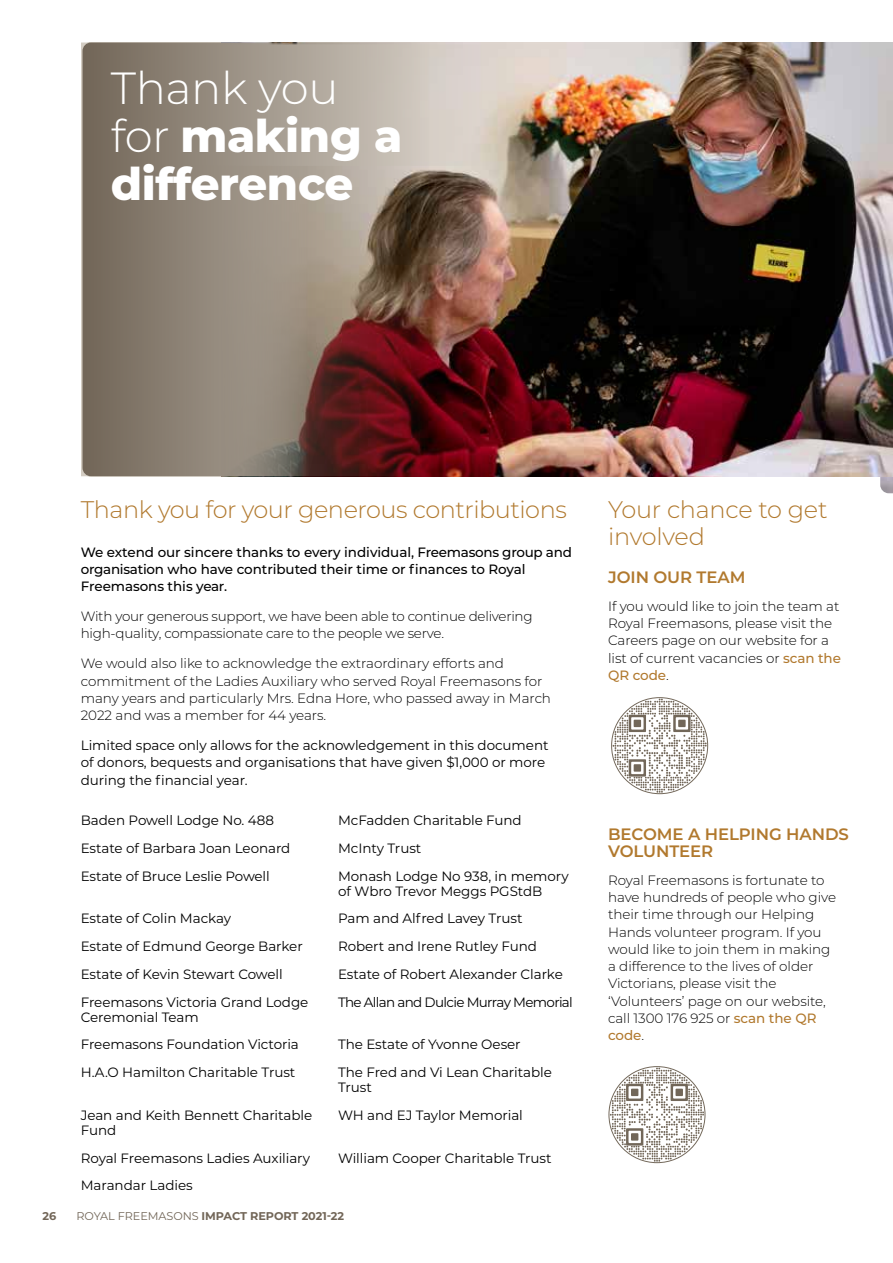
<style>
.page{position:relative;width:893px;height:1263px;background:#fff}
.page>*{position:absolute;margin:0;border:0;box-sizing:border-box;transform-origin:0 0}
.t1{font:800 45px/48px "Montserrat";letter-spacing:-.01em;color:#fff}
.t2{font:300 24px/27px "Montserrat";letter-spacing:-.02em;color:#b1792e}
.t3{font:600 16.5px/16.5px "Montserrat";letter-spacing:-.005em;color:#b1792e}
.t4{font:13.5px/27.8px "Montserrat";letter-spacing:-.005em;color:#000}
.t5{font:300 13.5px/17.2px "Montserrat";letter-spacing:-.005em;color:#000}
.t6{font:500 13.5px/17.2px "Montserrat";letter-spacing:-.005em;color:#000}
.t7{font:700 11.25px "Montserrat";letter-spacing:-.005em;color:#726658}
.s1{font-weight:300}
.s2{font-weight:400}
.s3{font-weight:500;color:#b1792e}
</style>
<div class="page">
<img style="left:880px;top:476px;width:13px;height:17px">
<img style="left:430px;top:43px;width:463px;height:433px">
<img style="left:430px;top:44px;width:248px;height:122px">
<svg style="left:83px;top:43px;width:347px;height:433px;background:#8b796e"></svg>
<svg style="left:611px;top:697px;width:97px;height:97px"></svg>
<svg style="left:608px;top:1066px;width:97px;height:97px"></svg>
<h1 class="t1" style="left:111px;top:62px;width:293px"><span class="s1">Thank you for</span> making a difference</h1>
<h2 class="t2" style="left:81px;top:495px;width:487px">Thank you for your generous contributions</h2>
<p class="t6" style="left:81px;top:543px;width:493px">We extend our sincere thanks to every individual, Freemasons group and organisation who have contributed their time or finances to Royal<br>Freemasons this year.</p>
<p class="t5" style="left:81px;top:607px;width:453px">With your generous support, we have been able to continue delivering high-quality, compassionate care to the people we serve.</p>
<p class="t5" style="left:81px;top:654px;width:472px">We would also like to acknowledge the extraordinary efforts and commitment of the Ladies Auxiliary who served Royal Freemasons for many years and particularly Mrs. Edna Hore, who passed away in March 2022 and was a member for 44 years.</p>
<p class="t4" style="left:81px;top:736px;width:469px;line-height:17.2px">Limited space only allows for the acknowledgement in this document of donors, bequests and organisations that have given $1,000 or more during the financial year.</p>
<p class="t4" style="left:81px;top:806px;width:211px">Baden Powell Lodge No. 488<br>Estate of Barbara Joan Leonard<br>Estate of Bruce Leslie Powell</p>
<p class="t4" style="left:81px;top:904px;width:229px">Estate of Colin Mackay<br>Estate of Edmund George Barker<br>Estate of Kevin Stewart Cowell<br>Freemasons Victoria Grand Lodge</p>
<p class="t4" style="left:81px;top:1002px;width:220px">Ceremonial Team<br>Freemasons Foundation Victoria<br>H.A.O Hamilton Charitable Trust</p>
<p class="t4" style="left:81px;top:1107px;width:233px;line-height:15px">Jean and Keith Bennett Charitable<br>Fund</p>
<p class="t4" style="left:81px;top:1143px;width:231px">Royal Freemasons Ladies Auxiliary<br>Marandar Ladies</p>
<p class="t4" style="left:338px;top:806px;width:232px">McFadden Charitable Fund<br>McInty Trust<br>Monash Lodge No 938, in memory</p>
<p class="t4" style="left:338px;top:876px;width:236px">of Wbro Trevor Meggs PGStdB<br>Pam and Alfred Lavey Trust<br>Robert and Irene Rutley Fund<br>Estate of Robert Alexander Clarke<br>The Allan and Dulcie Murray Memorial</p>
<p class="t4" style="left:338px;top:1030px;width:215px">The Estate of Yvonne Oeser<br>The Fred and Vi Lean Charitable</p>
<p class="t4" style="left:338px;top:1073px;width:186px">Trust<br>WH and EJ Taylor Memorial</p>
<p class="t4" style="left:338px;top:1144px;width:215px">William Cooper Charitable Trust</p>
<p class="t7" style="left:43px;top:1208px;width:15px">26</p>
<p class="t7" style="left:77px;top:1208px;width:269px"><span class="s2">ROYAL FREEMASONS</span> IMPACT REPORT 2021-22</p>
<h2 class="t2" style="left:608px;top:495px;width:221px">Your chance to get involved</h2>
<p class="t3" style="left:608px;top:568px;width:139px">JOIN OUR TEAM</p>
<p class="t5" style="left:608px;top:597px;width:234px">If you would like to join the team at<br>Royal Freemasons, please visit the<br>Careers page on our website for a list of current vacancies or <span class="s3">scan the<br>QR code</span>.</p>
<p class="t3" style="left:608px;top:825px;width:242px">BECOME A HELPING HANDS<br>VOLUNTEER</p>
<p class="t5" style="left:608px;top:871px;width:230px">Royal Freemasons is fortunate to have hundreds of people who give their time through our Helping<br>Hands volunteer program. If you would like to join them in making a difference to the lives of older<br>Victorians, please visit the ‘Volunteers’ page on our website, call 1300 176 925 or <span class="s3">scan the QR code</span>.</p>
</div>
